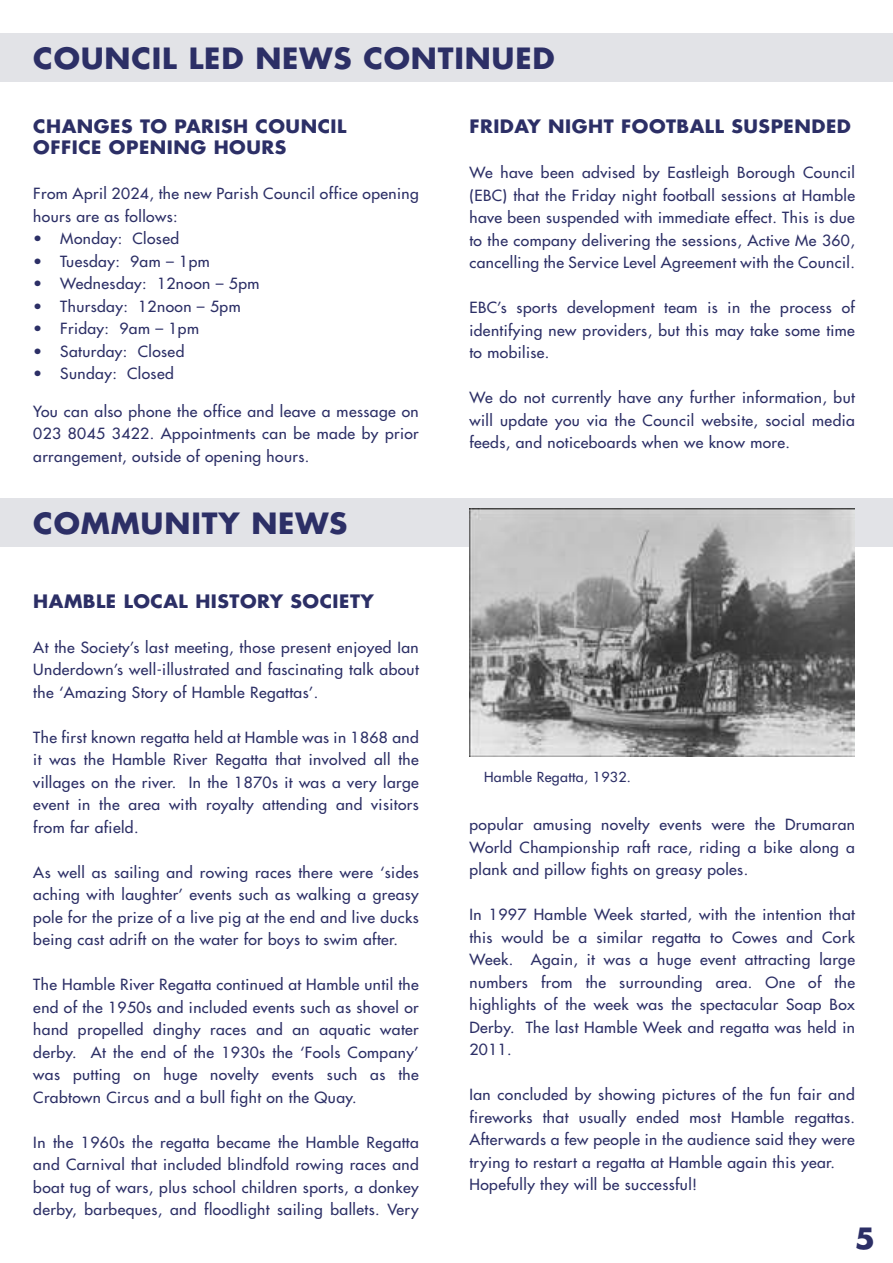
<style>
.page{position:relative;width:893px;height:1263px;background:#fff}
.page>*{position:absolute;margin:0;border:0;box-sizing:border-box;transform-origin:0 0}
.t1{font:700 28.5px "Futura";letter-spacing:.025em;color:#2c2f66;scale:1.04 1}
.t2{font:700 18px/21px "Futura";letter-spacing:.025em;color:#2c2f66;scale:1.04 1}
.t3{font:15px/22.5px "Futura";letter-spacing:.025em;color:#2c2f66;text-align:justify;scale:1.04 1}
.t4{font:13.5px "Futura";letter-spacing:.025em;color:#2c2f66;scale:1.04 1}
</style>
<div class="page">
<div style="left:0;top:34px;width:893px;height:48px;background:#e2e3e7"></div>
<div style="left:0;top:499px;width:893px;height:48px;background:#e2e3e7"></div>
<img style="left:469px;top:509px;width:386px;height:248px">
<h1 class="t1" style="left:33px;top:46px;width:503px">COUNCIL LED NEWS CONTINUED</h1>
<p class="t2" style="left:33px;top:117px;width:303px">CHANGES TO PARISH COUNCIL<br>OFFICE OPENING HOURS</p>
<p class="t3" style="left:33px;top:183px;width:372px">From April 2024, the new Parish Council office opening hours are as follows:</p>
<p class="t3" style="left:33px;top:228px;width:142px">• Monday: Closed</p>
<p class="t3" style="left:33px;top:251px;width:171px">• Tuesday: 9am – 1pm</p>
<p class="t3" style="left:33px;top:273px;width:219px">• Wednesday: 12noon – 5pm</p>
<p class="t3" style="left:33px;top:296px;width:201px">• Thursday: 12noon – 5pm</p>
<p class="t3" style="left:33px;top:318px;width:161px">• Friday: 9am – 1pm</p>
<p class="t3" style="left:33px;top:341px;width:147px">• Saturday: Closed</p>
<p class="t3" style="left:33px;top:363px;width:137px">• Sunday: Closed</p>
<p class="t3" style="left:33px;top:401px;width:372px">You can also phone the office and leave a message on 023 8045 3422. Appointments can be made by prior arrangement, outside of opening hours.</p>
<h1 class="t1" style="left:33px;top:510px;width:304px">COMMUNITY NEWS</h1>
<p class="t2" style="left:33px;top:592px;width:329px">HAMBLE LOCAL HISTORY SOCIETY</p>
<p class="t3" style="left:33px;top:637px;width:372px">At the Society’s last meeting, those present enjoyed Ian Underdown’s well-illustrated and fascinating talk about the ‘Amazing Story of Hamble Regattas’.</p>
<p class="t3" style="left:33px;top:727px;width:372px">The first known regatta held at Hamble was in 1868 and it was the Hamble River Regatta that involved all the villages on the river. In the 1870s it was a very large event in the area with royalty attending and visitors from far afield.</p>
<p class="t3" style="left:33px;top:862px;width:372px">As well as sailing and rowing races there were ‘sides aching with laughter’ events such as walking a greasy pole for the prize of a live pig at the end and live ducks being cast adrift on the water for boys to swim after.</p>
<p class="t3" style="left:33px;top:974px;width:372px">The Hamble River Regatta continued at Hamble until the end of the 1950s and included events such as shovel or hand propelled dinghy races and an aquatic water derby. At the end of the 1930s the ‘Fools Company’ was putting on huge novelty events such as the Crabtown Circus and a bull fight on the Quay.</p>
<p class="t3" style="left:33px;top:1132px;width:372px">In the 1960s the regatta became the Hamble Regatta and Carnival that included blindfold rowing races and boat tug of wars, plus school children sports, a donkey derby, barbeques, and floodlight sailing ballets. Very</p>
<p class="t2" style="left:469px;top:117px;width:368px">FRIDAY NIGHT FOOTBALL SUSPENDED</p>
<p class="t3" style="left:469px;top:162px;width:372px">We have been advised by Eastleigh Borough Council (EBC) that the Friday night football sessions at Hamble have been suspended with immediate effect. This is due to the company delivering the sessions, Active Me 360, cancelling the Service Level Agreement with the Council.</p>
<p class="t3" style="left:469px;top:297px;width:372px">EBC’s sports development team is in the process of identifying new providers, but this may take some time to mobilise.</p>
<p class="t3" style="left:469px;top:387px;width:372px">We do not currently have any further information, but will update you via the Council website, social media feeds, and noticeboards when we know more.</p>
<p class="t4" style="left:484px;top:770px;width:143px">Hamble Regatta, 1932.</p>
<p class="t3" style="left:469px;top:814px;width:372px">popular amusing novelty events were the Drumaran World Championship raft race, riding a bike along a plank and pillow fights on greasy poles.</p>
<p class="t3" style="left:469px;top:904px;width:372px">In 1997 Hamble Week started, with the intention that this would be a similar regatta to Cowes and Cork Week. Again, it was a huge event attracting large numbers from the surrounding area. One of the highlights of the week was the spectacular Soap Box Derby. The last Hamble Week and regatta was held in 2011.</p>
<p class="t3" style="left:469px;top:1084px;width:372px;text-align:left">Ian concluded by showing pictures of the fun fair and fireworks that usually ended most Hamble regattas.<br>Afterwards a few people in the audience said they were trying to restart a regatta at Hamble again this year.<br>Hopefully they will be successful!</p>
<h1 class="t1" style="left:855px;top:1225px;width:21px">5</h1>
</div>
